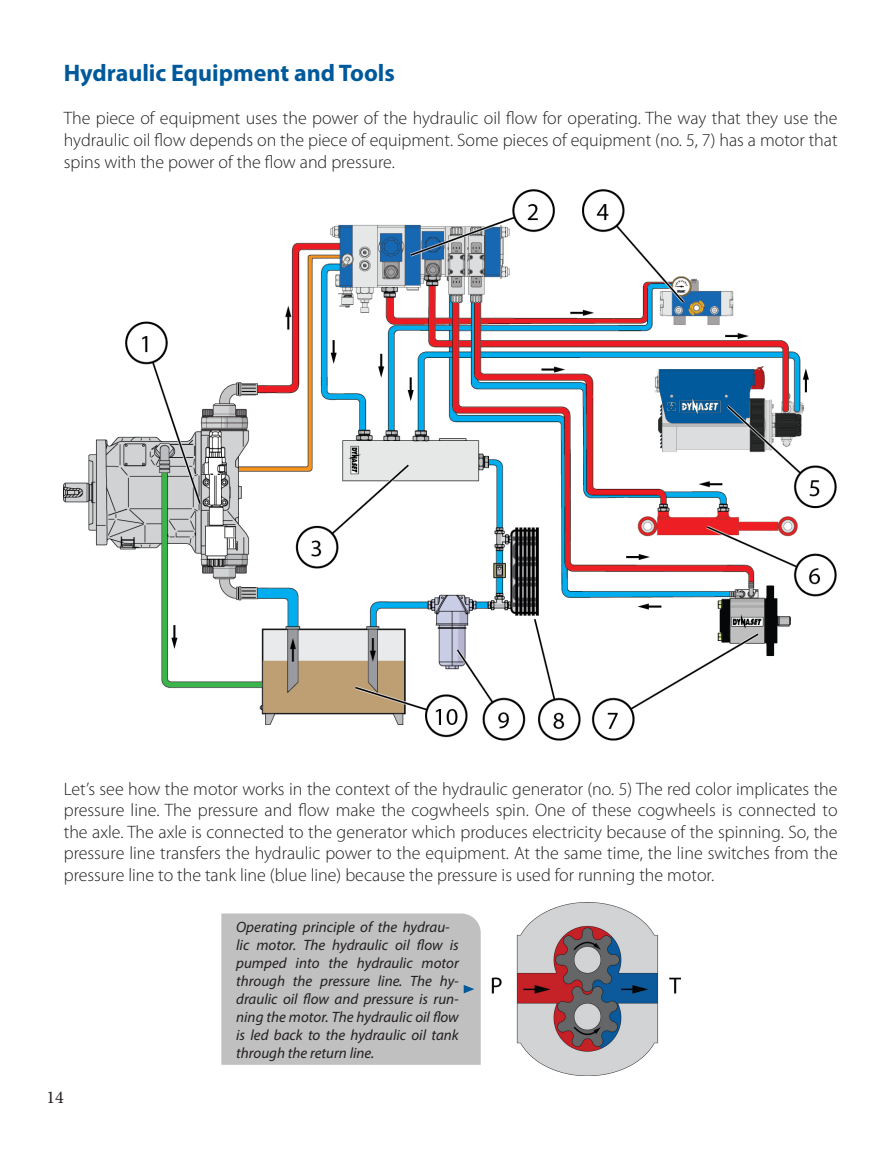
<style>
.page{position:relative;width:893px;height:1149px;background:#fff}
.page>*{position:absolute;margin:0;border:0;box-sizing:border-box;transform-origin:0 0}
.Header_l3bluebold{font:700 24px "Myriad Pro";color:#00599a}
.Leipäteksti{font:300 18px/21.6px "Myriad Pro";color:#231f20;text-align:justify}
.t1{font:18px "Minion Pro";color:#231f20}
.Kuvatekstit_oik{font:italic 15px/18px "Myriad Pro";color:#231f20}
</style>
<div class="page">
<img style="left:64px;top:190px;width:773px;height:550px">
<img style="left:491px;top:902px;width:189px;height:173px">
<div style="left:221px;top:913px;width:260px;height:151px;background:#c0c0c0"></div>
<p class="Header_l3bluebold" style="left:64px;top:57px;width:333px">Hydraulic Equipment and Tools</p>
<p class="Leipäteksti" style="left:64px;top:108px;width:775px">The piece of equipment uses the power of the hydraulic oil flow for operating. The way that they use the hydraulic oil flow depends on the piece of equipment. Some pieces of equipment (no. 5, 7) has a motor that spins with the power of the flow and pressure.</p>
<p class="Leipäteksti" style="left:64px;top:777px;width:775px">Let’s see how the motor works in the context of the hydraulic generator (no. 5) The red color implicates the pressure line. The pressure and flow make the cogwheels spin. One of these cogwheels is connected to the axle. The axle is connected to the generator which produces electricity because of the spinning. So, the pressure line transfers the hydraulic power to the equipment. At the same time, the line switches from the pressure line to the tank line (blue line) because the pressure is used for running the motor.</p>
<p class="t1" style="left:46px;top:1084px;width:19px">14</p>
<p class="Kuvatekstit_oik" style="left:236px;top:917px;width:224px">Operating principle of the hydrau&shy;lic motor. The hydraulic oil flow is pumped into the hydraulic motor through the pressure line. The hy&shy;draulic oil flow and pressure is run&shy;ning the motor. The hydraulic oil flow is led back to the hydraulic oil tank through the return line.</p>
</div>
